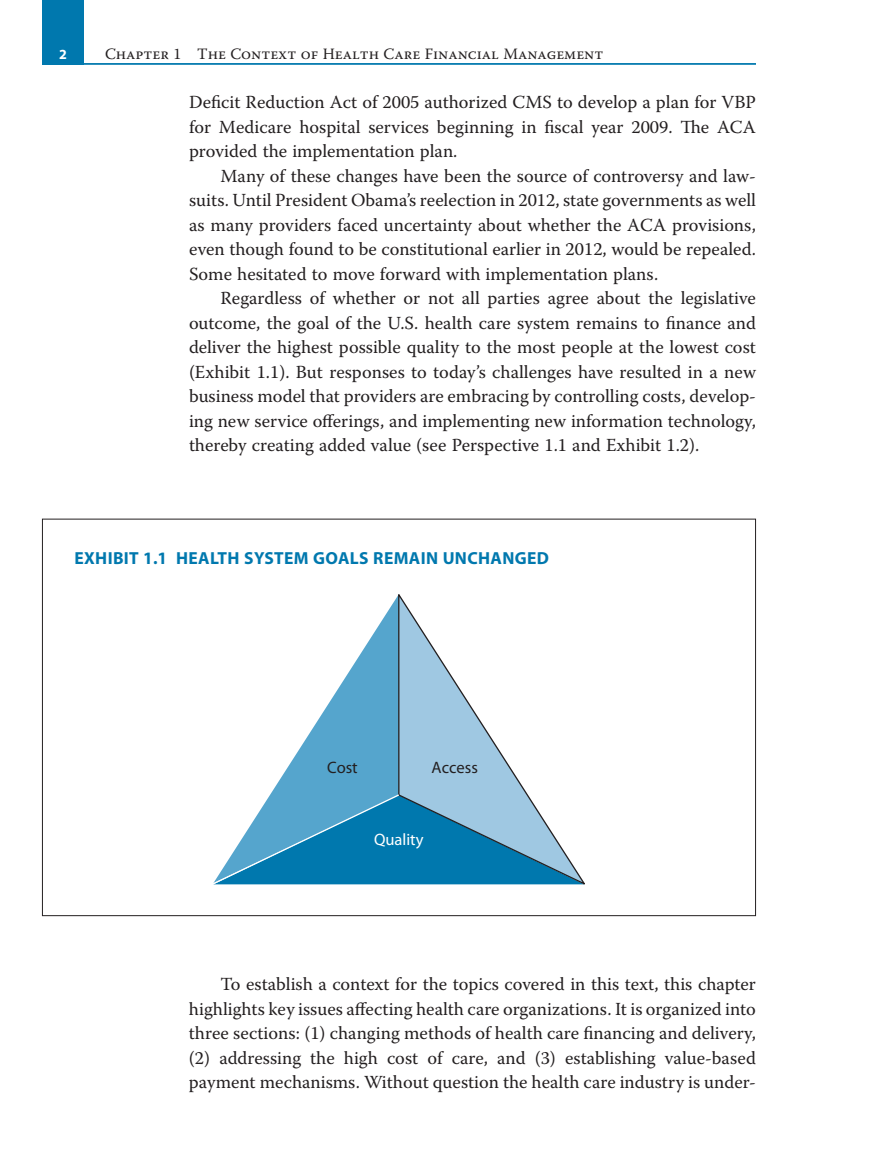
<style>
.page{position:relative;width:882px;height:1166px;background:#fff}
.page>*{position:absolute;margin:0;border:0;box-sizing:border-box;transform-origin:0 0}
.t1{font:18.38px/24.5px "Warnock Pro";color:#231f20;text-align:justify}
.t2{font:700 17.5px "Myriad Pro";letter-spacing:.02em;color:#0078ae}
.t3{font:16.62px "Myriad Pro";color:#231f20}
.t4{font:16.62px "Myriad Pro";color:#fff}
.t5{font:15.75px "Warnock Pro";color:#231f20}
.t6{font:700 14px "Myriad Pro";color:#fff}
</style>
<div class="page">
<hr style="left:42px;top:63px;width:714px;height:2px;background:#0078ae">
<div style="left:42px;top:0;width:42px;height:65px;background:#0078ae"></div>
<svg style="left:271px;top:597px;width:126px;height:196px"></svg>
<svg style="left:397px;top:594px;width:188px;height:290px"></svg>
<svg style="left:213px;top:793px;width:371px;height:91px"></svg>
<p class="t6" style="left:59px;top:49px;width:9px">2</p>
<p class="t5" style="left:105px;top:47px;width:500px">Chapter 1 The Context of Health Care Financial Management</p>
<p class="t1" style="left:189px;top:91px;width:569px">Deficit Reduction Act of 2005 authorized CMS to develop a plan for VBP for Medicare hospital services beginning in fiscal year 2009. The ACA provided the implementation plan.</p>
<p class="t1" style="left:189px;top:165px;width:569px;text-indent:32px">Many of these changes have been the source of controversy and law&shy;suits. Until President Obama ’ s reelection in 2012, state governments as well as many providers faced uncertainty about whether the ACA provisions, even though found to be constitutional earlier in 2012, would be repealed.<br>Some hesitated to move forward with implementation plans.</p>
<p class="t1" style="left:189px;top:287px;width:569px;text-indent:32px">Regardless of whether or not all parties agree about the legislative outcome, the goal of the U.S. health care system remains to finance and deliver the highest possible quality to the most people at the lowest cost (Exhibit 1.1 ). But responses to today ’ s challenges have resulted in a new business model that providers are embracing by controlling costs, develop&shy;ing new service offerings, and implementing new information technology, thereby creating added value (see Perspective 1.1 and Exhibit 1.2 ).</p>
<p class="t2" style="left:75px;top:551px;width:476px">EXHIBIT 1.1 HEALTH SYSTEM GOALS REMAIN UNCHANGED</p>
<p class="t3" style="left:327px;top:760px;width:32px">Cost</p>
<p class="t3" style="left:432px;top:760px;width:48px">Access</p>
<p class="t4" style="left:374px;top:832px;width:51px">Quality</p>
<p class="t1" style="left:189px;top:973px;width:568px;text-indent:32px">To establish a context for the topics covered in this text, this chapter highlights key issues affecting health care organizations. It is organized into three sections: (1) changing methods of health care financing and delivery, (2) addressing the high cost of care, and (3) establishing value-based payment mechanisms. Without question the health care industry is under-</p>
</div>
